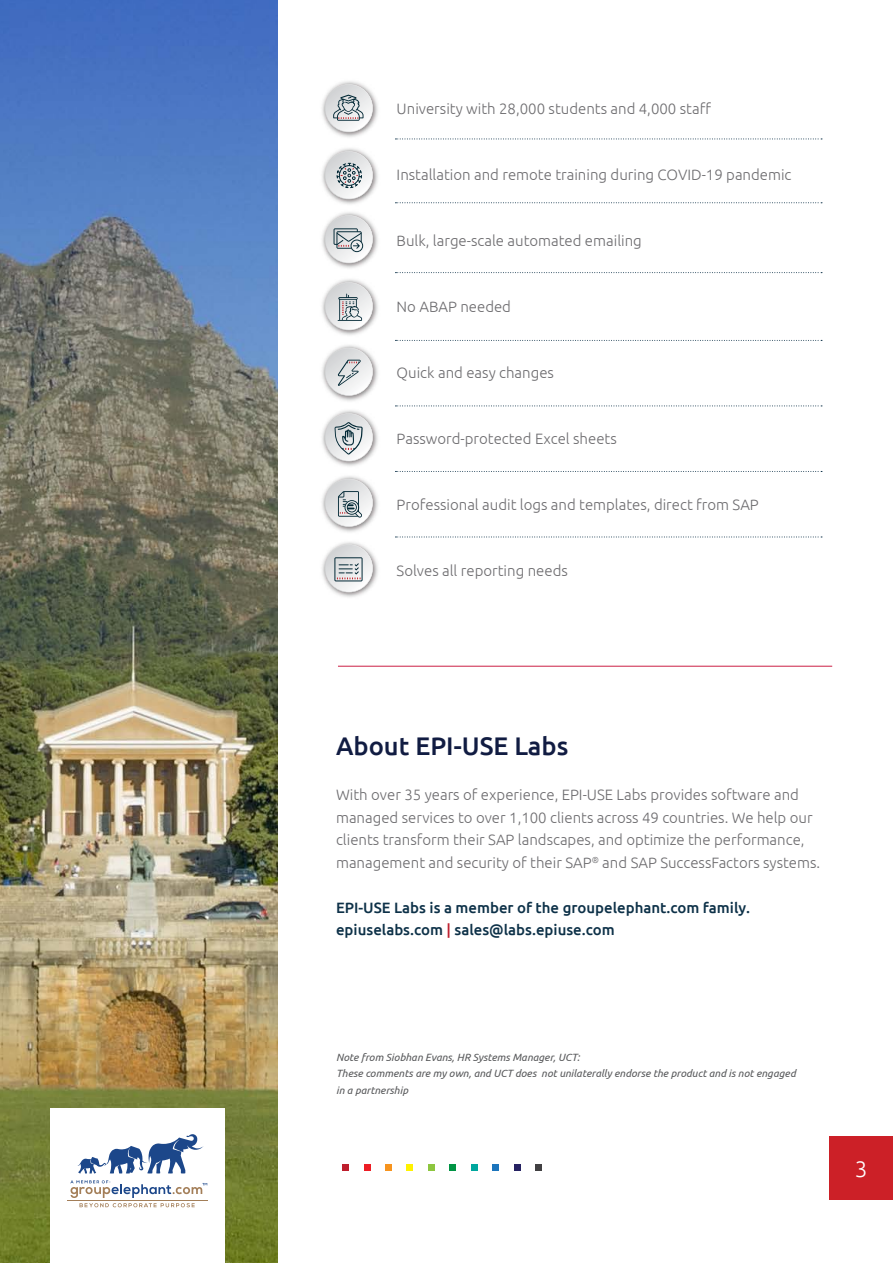
<style>
.page{position:relative;width:893px;height:1263px;background:#fff}
.page>*{position:absolute;margin:0;border:0;box-sizing:border-box;transform-origin:0 0}
.t1{font:500 25.5px "Ubuntu";color:#111c42}
.t2{font:300 22.5px "Ubuntu";color:#fff}
.t3{font:300 15px/22.5px "Ubuntu";color:#6e6d70}
.t4{font:500 15px/22.5px "Ubuntu";color:#0d3148}
.t5{font:italic 10.5px/16.5px "Ubuntu";color:#58595b}
.s1{color:#be1e2d}
</style>
<div class="page">
<div style="left:829px;top:1136px;width:64px;height:63px;background:#cc2027"></div>
<img style="left:0;top:0;width:277px;height:1263px">
<hr style="left:338px;top:666px;width:494px;height:1px;background:#cb1f45">
<div style="left:342px;top:1164px;width:7px;height:7px;background:#be1e2d"></div>
<div style="left:364px;top:1164px;width:6px;height:7px;background:#ed1d24"></div>
<div style="left:385px;top:1164px;width:7px;height:7px;background:#f7941e"></div>
<div style="left:407px;top:1164px;width:6px;height:7px;background:#fff200"></div>
<div style="left:428px;top:1164px;width:7px;height:7px;background:#8dc63f"></div>
<div style="left:449px;top:1164px;width:7px;height:7px;background:#009444"></div>
<div style="left:471px;top:1164px;width:7px;height:7px;background:#00a79e"></div>
<div style="left:492px;top:1164px;width:7px;height:7px;background:#1c75bc"></div>
<div style="left:514px;top:1164px;width:7px;height:7px;background:#262262"></div>
<div style="left:535px;top:1164px;width:7px;height:7px;background:#414042"></div>
<div style="left:50px;top:1109px;width:175px;height:154px;background:#fff"></div>
<hr style="left:67px;top:1200px;width:140px;height:1px;background:#a37e58">
<svg style="left:77px;top:1134px;width:127px;height:39px"></svg>
<svg style="left:70px;top:1180px;width:137px;height:27px"></svg>
<img style="left:322px;top:81px;width:56px;height:56px">
<img style="left:322px;top:148px;width:56px;height:56px">
<img style="left:322px;top:212px;width:56px;height:56px">
<img style="left:322px;top:279px;width:56px;height:56px">
<img style="left:322px;top:345px;width:56px;height:56px">
<img style="left:322px;top:410px;width:56px;height:56px">
<img style="left:322px;top:476px;width:56px;height:56px">
<img style="left:322px;top:542px;width:56px;height:55px">
<svg style="left:325px;top:84px;width:48px;height:48px"></svg>
<svg style="left:325px;top:151px;width:48px;height:48px"></svg>
<svg style="left:325px;top:215px;width:48px;height:48px"></svg>
<svg style="left:325px;top:282px;width:48px;height:48px"></svg>
<svg style="left:325px;top:348px;width:48px;height:48px"></svg>
<svg style="left:325px;top:413px;width:48px;height:48px"></svg>
<svg style="left:325px;top:479px;width:48px;height:48px"></svg>
<svg style="left:325px;top:544px;width:48px;height:48px"></svg>
<svg style="left:395px;top:139px;width:427px;height:1px"></svg>
<svg style="left:395px;top:202px;width:427px;height:1px"></svg>
<svg style="left:395px;top:272px;width:427px;height:1px"></svg>
<svg style="left:395px;top:340px;width:427px;height:1px"></svg>
<svg style="left:395px;top:406px;width:427px;height:1px"></svg>
<svg style="left:395px;top:471px;width:427px;height:1px"></svg>
<svg style="left:395px;top:537px;width:427px;height:1px"></svg>
<p class="t3" style="left:397px;top:97px;width:316px">University with 28,000 students and 4,000 staff</p>
<p class="t3" style="left:397px;top:163px;width:396px">Installation and remote training during COVID-19 pandemic</p>
<p class="t3" style="left:397px;top:229px;width:247px">Bulk, large-scale automated emailing</p>
<p class="t3" style="left:397px;top:295px;width:116px">No ABAP needed</p>
<p class="t3" style="left:397px;top:361px;width:159px">Quick and easy changes</p>
<p class="t3" style="left:397px;top:427px;width:222px">Password-protected Excel sheets</p>
<p class="t3" style="left:397px;top:493px;width:364px">Professional audit logs and templates, direct from SAP</p>
<p class="t3" style="left:397px;top:559px;width:173px">Solves all reporting needs</p>
<h1 class="t1" style="left:336px;top:730px;width:234px">About EPI-USE Labs</h1>
<p class="t3" style="left:336px;top:783px;width:486px">With over 35 years of experience, EPI-USE Labs provides software and managed services to over 1,100 clients across 49 countries. We help our clients transform their SAP landscapes, and optimize the performance, management and security of their SAP<sup>®</sup> and SAP SuccessFactors systems.</p>
<p class="t4" style="left:336px;top:896px;width:416px">EPI-USE Labs is a member of the groupelephant.com family. epiuselabs.com <span class="s1">|</span> sales@labs.epiuse.com</p>
<p class="t5" style="left:336px;top:1048px;width:461px">Note from Siobhan Evans, HR Systems Manager, UCT:<br>These comments are my own, and UCT does not unilaterally endorse the product and is not engaged in a partnership</p>
<h2 class="t2" style="left:855px;top:1155px;width:14px">3</h2>
</div>
